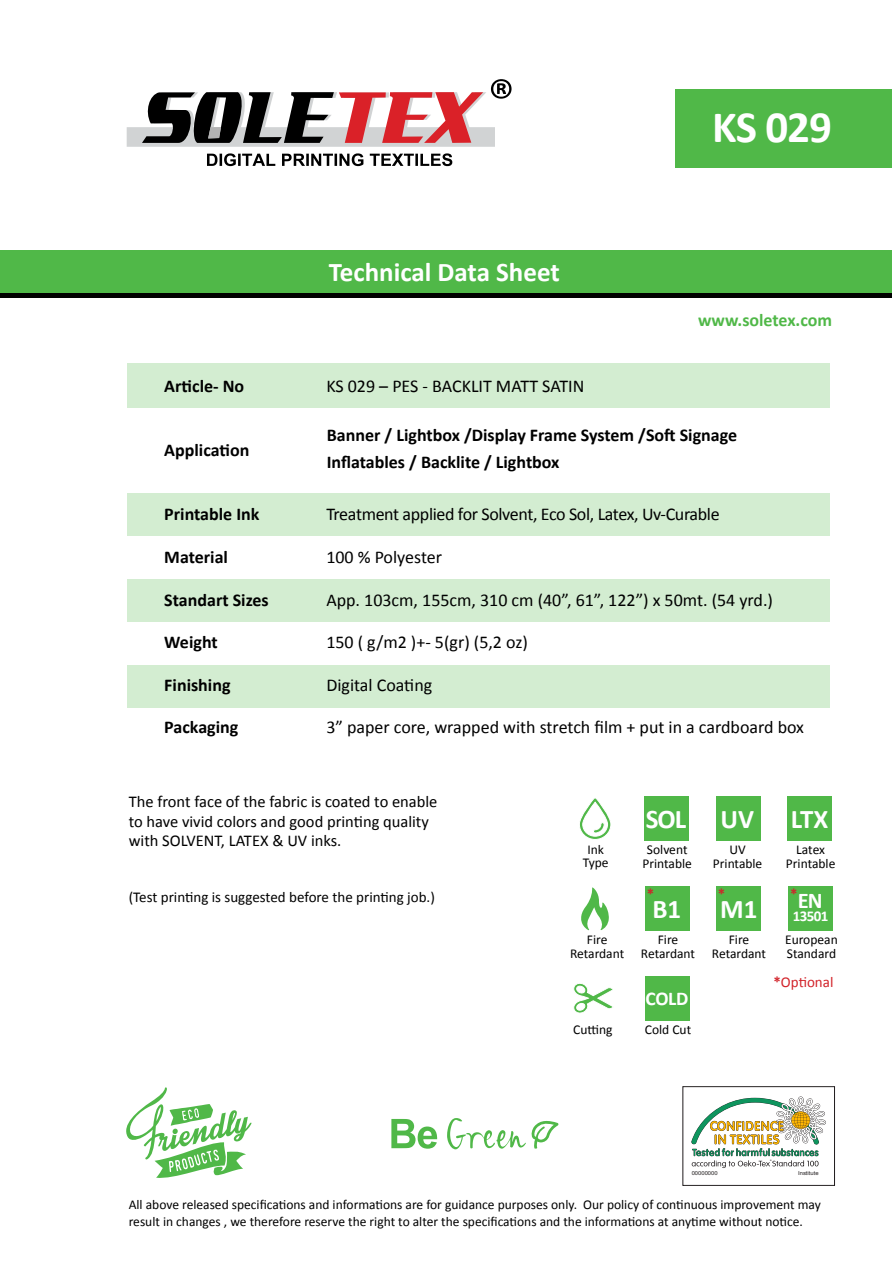
<style>
.page{position:relative;width:893px;height:1263px;background:#fff}
.page>*{position:absolute;margin:0;border:0;box-sizing:border-box;transform-origin:0 0}
.t1{font:700 45px "Calibri";color:#fff}
.t2{font:700 27px "Calibri";color:#fff}
.t3{font:700 22.5px "Calibri";color:#fff}
.t4{font:700 19.5px "Calibri";color:#fff}
.t5{font:18px "Calibri";color:#000}
.t6{font:700 18px/27.6px "Calibri";color:#000}
.t7{font:18px "Calibri";letter-spacing:-.02em;color:#000}
.t8{font:700 18px "Calibri";color:#50b848}
.t9{font:16.5px/19.8px "Calibri";color:#000}
.t10{font:15px "Calibri";color:#000}
.t11{font:15px "Calibri";color:#d2232a}
.t12{font:700 15px "Calibri";letter-spacing:-.04em;color:#fff}
.t13{font:700 15px "Calibri";color:#d2232a}
.t14{font:13.5px/13.5px "Calibri";color:#000;text-align:center}
.t15{font:5.4px "Arial";color:#231f20;scale:1.07 1}
.t16{font:700 1.95px "Arial";color:#231f20;scale:1.07 1}
.s1{font-weight:700}
</style>
<div class="page">
<div style="left:128px;top:364px;width:702px;height:44px;background:#d3edd1"></div>
<div style="left:128px;top:493px;width:702px;height:43px;background:#d3edd1"></div>
<div style="left:128px;top:579px;width:702px;height:43px;background:#d3edd1"></div>
<div style="left:128px;top:665px;width:702px;height:43px;background:#d3edd1"></div>
<div style="left:0;top:250px;width:891px;height:44px;background:#50b848"></div>
<div style="left:0;top:293px;width:891px;height:5px;background:#000"></div>
<div style="left:675px;top:89px;width:216px;height:79px;background:#50b848"></div>
<svg style="left:127px;top:79px;width:385px;height:68px"></svg>
<svg style="left:207px;top:153px;width:245px;height:13px"></svg>
<div style="left:716px;top:886px;width:45px;height:45px;background:#50b848"></div>
<div style="left:788px;top:886px;width:45px;height:45px;background:#50b848"></div>
<div style="left:645px;top:886px;width:44px;height:45px;background:#50b848"></div>
<svg style="left:573px;top:983px;width:40px;height:30px"></svg>
<div style="left:645px;top:976px;width:44px;height:45px;background:#50b848"></div>
<svg style="left:581px;top:887px;width:28px;height:43px"></svg>
<svg style="left:579px;top:798px;width:32px;height:42px"></svg>
<div style="left:787px;top:796px;width:45px;height:44px;background:#50b848"></div>
<div style="left:716px;top:796px;width:45px;height:44px;background:#50b848"></div>
<div style="left:644px;top:796px;width:45px;height:44px;background:#50b848"></div>
<div style="left:683px;top:1086px;width:152px;height:99px;border:1px solid #231f20"></div>
<svg style="left:691px;top:1096px;width:135px;height:72px"></svg>
<svg style="left:391px;top:1119px;width:46px;height:30px"></svg>
<svg style="left:447px;top:1118px;width:112px;height:31px"></svg>
<svg style="left:126px;top:1087px;width:125px;height:91px"></svg>
<h2 class="t2" style="left:329px;top:253px;width:232px">Technical Data Sheet</h2>
<h3 class="t6" style="left:164px;top:372px;width:81px">Article- No</h3>
<h3 class="t5" style="left:326px;top:374px;width:259px">KS 029 – PES - BACKLIT MATT SATIN</h3>
<h1 class="t1" style="left:712px;top:96px;width:121px">KS 029</h1>
<h3 class="t8" style="left:698px;top:307px;width:136px">www.soletex.com</h3>
<h3 class="t6" style="left:164px;top:435px;width:87px">Application</h3>
<h3 class="t6" style="left:327px;top:420px;width:412px">Banner / Lightbox /Display Frame System /Soft Signage<br>Inflatables / Backlite / Lightbox</h3>
<h3 class="t6" style="left:164px;top:500px;width:97px">Printable Ink</h3>
<h3 class="t7" style="left:326px;top:502px;width:395px">Treatment applied for Solvent, Eco Sol, Latex, Uv-Curable</h3>
<h3 class="t6" style="left:164px;top:542px;width:65px">Material</h3>
<h3 class="t5" style="left:326px;top:544px;width:117px">100 % Polyester</h3>
<h3 class="t6" style="left:164px;top:585px;width:106px">Standart Sizes</h3>
<h3 class="t5" style="left:326px;top:587px;width:448px">App. 103cm, 155cm, 310 cm (40”, 61”, 122”) x 50mt. (54 yrd.)</h3>
<h3 class="t6" style="left:164px;top:628px;width:55px">Weight</h3>
<h3 class="t5" style="left:326px;top:630px;width:203px">150 ( g/m2 )+- 5(gr) (5,2 oz)</h3>
<h3 class="t6" style="left:164px;top:670px;width:68px">Finishing</h3>
<h3 class="t5" style="left:326px;top:672px;width:107px">Digital Coating</h3>
<h3 class="t6" style="left:164px;top:713px;width:76px">Packaging</h3>
<h3 class="t5" style="left:326px;top:715px;width:479px">3” paper core, wrapped with stretch film + put in a cardboard box</h3>
<p class="t9" style="left:129px;top:791px;width:310px">The front face of the fabric is coated to enable to have vivid colors and good printing quality with SOLVENT, LATEX &amp; UV inks.</p>
<p class="t10" style="left:129px;top:887px;width:308px">(Test printing is suggested before the printing job.)</p>
<p class="t14" style="left:583px;top:842px;width:27px">Ink<br>Type</p>
<p class="t14" style="left:570px;top:932px;width:56px">Fire<br>Retardant</p>
<h2 class="t2" style="left:646px;top:800px;width:42px">SOL</h2>
<p class="t14" style="left:642px;top:842px;width:51px">Solvent<br>Printable</p>
<p class="t13" style="left:647px;top:883px;width:9px">*</p>
<h2 class="t2" style="left:652px;top:889px;width:30px">B1</h2>
<p class="t14" style="left:641px;top:932px;width:56px">Fire<br>Retardant</p>
<h3 class="t4" style="left:646px;top:985px;width:44px">COLD</h3>
<p class="t14" style="left:573px;top:1022px;width:41px">Cutting</p>
<p class="t14" style="left:645px;top:1023px;width:48px">Cold Cut</p>
<h2 class="t2" style="left:721px;top:800px;width:35px">UV</h2>
<p class="t14" style="left:713px;top:842px;width:51px">UV<br>Printable</p>
<h2 class="t2" style="left:791px;top:800px;width:39px">LTX</h2>
<p class="t14" style="left:786px;top:842px;width:51px">Latex<br>Printable</p>
<p class="t13" style="left:718px;top:883px;width:9px">*</p>
<h2 class="t2" style="left:720px;top:889px;width:39px">M1</h2>
<p class="t13" style="left:790px;top:883px;width:9px">*</p>
<h3 class="t3" style="left:798px;top:885px;width:26px">EN</h3>
<p class="t12" style="left:793px;top:906px;width:37px">13501</p>
<p class="t14" style="left:712px;top:932px;width:56px">Fire<br>Retardant</p>
<p class="t14" style="left:785px;top:932px;width:54px;text-align:left">European<br>Standard</p>
<p class="t11" style="left:773px;top:972px;width:61px"><span class="s1">*</span>Optional</p>
<p class="t16" style="left:770px;top:1158px;width:3px">®</p>
<p class="t15" style="left:692px;top:1170px;width:26px">00000000</p>
<p class="t15" style="left:798px;top:1170px;width:21px">Institute</p>
<p class="t14" style="left:129px;top:1196px;width:694px;line-height:16.2px;text-align:left">All above released specifications and informations are for guidance purposes only. Our policy of continuous improvement may result in changes , we therefore reserve the right to alter the specifications and the informations at anytime without notice.</p>
</div>
